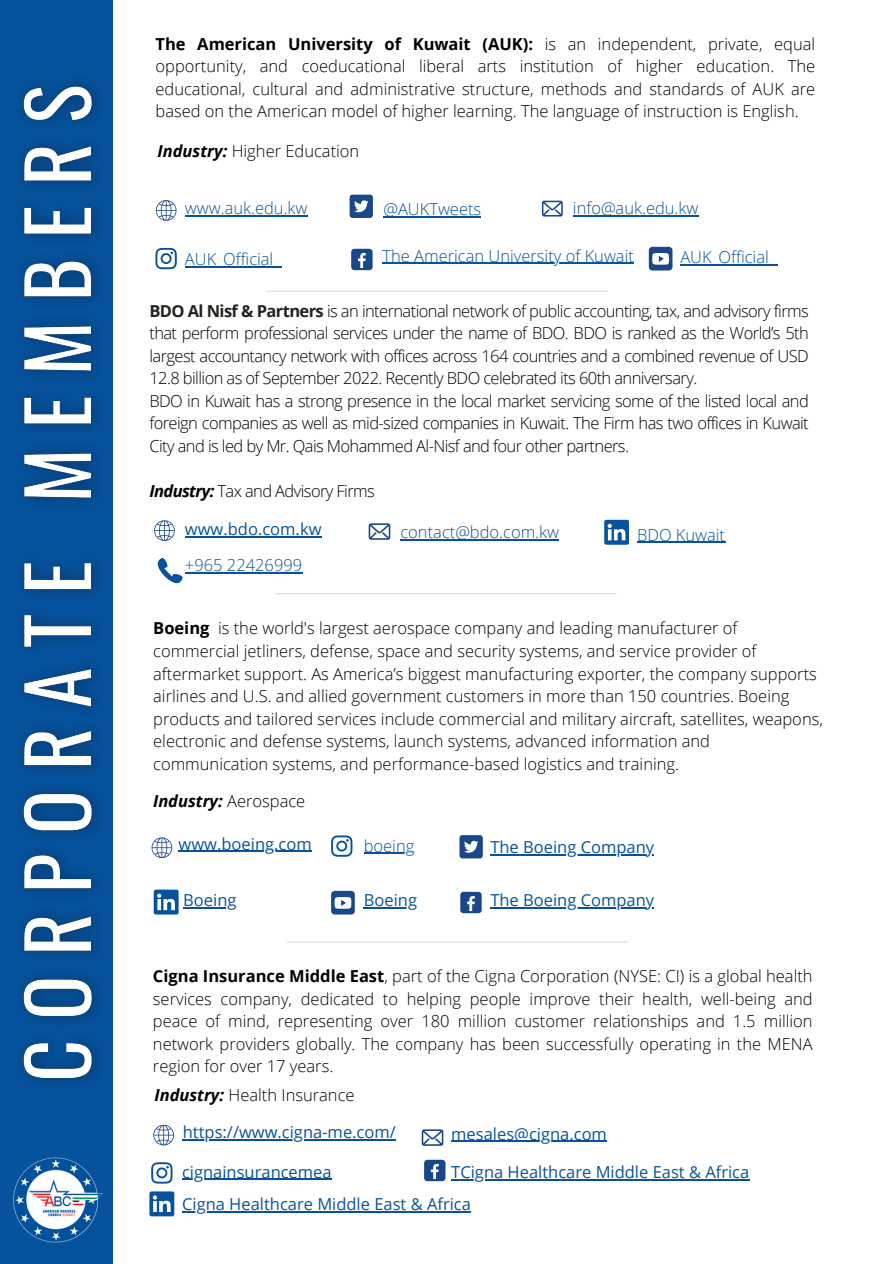
<style>
.page{position:relative;width:894px;height:1264px;background:#fff}
.page>*{position:absolute;margin:0;border:0;box-sizing:border-box;transform-origin:0 0}
.t1{font:300 16.5px/22.5px "Open Sans";color:#000;text-align:justify}
.t2{font:16.5px "Open Sans";color:#07529c}
.t3{font:300 16.5px "Open Sans";color:#07529c}
.t4{font:300 16.5px "Open Sans";letter-spacing:-.035em;color:#000}
.t5{font:italic 700 16.5px "Open Sans";color:#000}
.s1{font-weight:700}
.s2{font-weight:700;font-style:italic}
.s3{font-weight:700;color:#25221e}
.s4{font-weight:300;font-style:normal}
</style>
<div class="page">
<hr style="left:183px;top:1139px;width:213px;height:1px;background:#07529c">
<hr style="left:451px;top:1140px;width:156px;height:1px;background:#07529c">
<hr style="left:182px;top:1178px;width:149px;height:1px;background:#07529c">
<hr style="left:179px;top:850px;width:133px;height:1px;background:#07529c">
<hr style="left:363px;top:852px;width:51px;height:2px;background:#07529c">
<hr style="left:490px;top:854px;width:164px;height:1px;background:#07529c">
<hr style="left:183px;top:907px;width:53px;height:1px;background:#07529c">
<hr style="left:363px;top:907px;width:54px;height:1px;background:#07529c">
<hr style="left:490px;top:907px;width:164px;height:1px;background:#07529c">
<div style="left:0;top:0;width:113px;height:1263px;background:#07529c"></div>
<img style="left:13px;top:1157px;width:90px;height:86px">
<img style="left:22px;top:82px;width:77px;height:1001px">
<hr style="left:287px;top:941px;width:340px;height:1px;background:#d9d9d9">
<svg style="left:151px;top:837px;width:21px;height:21px"></svg>
<svg style="left:153px;top:1124px;width:21px;height:21px"></svg>
<svg style="left:331px;top:835px;width:21px;height:21px"></svg>
<svg style="left:151px;top:1162px;width:21px;height:21px"></svg>
<svg style="left:154px;top:889px;width:24px;height:25px"></svg>
<div style="left:459px;top:835px;width:23px;height:23px;background:#1a4789;border-radius:3px"></div>
<svg style="left:464px;top:840px;width:14px;height:12px"></svg>
<div style="left:460px;top:891px;width:21px;height:22px;background:#1a4789;border-radius:3px"></div>
<svg style="left:467px;top:896px;width:8px;height:15px"></svg>
<svg style="left:421px;top:1129px;width:22px;height:16px"></svg>
<div style="left:331px;top:890px;width:23px;height:24px;background:#1a4789;border-radius:4px"></div>
<svg style="left:334px;top:897px;width:17px;height:11px"></svg>
<div style="left:424px;top:1159px;width:21px;height:22px;background:#1a4789;border-radius:3px"></div>
<svg style="left:431px;top:1163px;width:7px;height:15px"></svg>
<hr style="left:451px;top:1179px;width:298px;height:1px;background:#07529c">
<svg style="left:149px;top:1191px;width:25px;height:25px"></svg>
<hr style="left:182px;top:1211px;width:289px;height:1px;background:#07529c">
<hr style="left:185px;top:215px;width:122px;height:1px;background:#07529c">
<hr style="left:185px;top:266px;width:88px;height:1px;background:#07529c">
<hr style="left:382px;top:263px;width:251px;height:1px;background:#07529c">
<svg style="left:155px;top:200px;width:22px;height:21px"></svg>
<svg style="left:155px;top:248px;width:22px;height:21px"></svg>
<div style="left:349px;top:195px;width:24px;height:23px;background:#1a4789;border-radius:3px"></div>
<svg style="left:354px;top:200px;width:14px;height:12px"></svg>
<div style="left:351px;top:249px;width:21px;height:21px;background:#1a4789;border-radius:3px"></div>
<svg style="left:358px;top:253px;width:8px;height:15px"></svg>
<svg style="left:541px;top:201px;width:21px;height:15px"></svg>
<hr style="left:383px;top:216px;width:98px;height:1px;background:#07529c">
<hr style="left:572px;top:215px;width:126px;height:1px;background:#07529c">
<hr style="left:680px;top:264px;width:88px;height:1px;background:#07529c">
<div style="left:648px;top:247px;width:24px;height:23px;background:#1a4789;border-radius:4px"></div>
<svg style="left:652px;top:253px;width:16px;height:12px"></svg>
<hr style="left:267px;top:290px;width:340px;height:2px;background:#d9d9d9">
<hr style="left:275px;top:593px;width:341px;height:1px;background:#d9d9d9">
<svg style="left:154px;top:520px;width:21px;height:21px"></svg>
<hr style="left:185px;top:536px;width:43px;height:1px;background:#07529c">
<hr style="left:228px;top:536px;width:93px;height:1px;background:#07529c">
<svg style="left:368px;top:523px;width:22px;height:17px"></svg>
<hr style="left:400px;top:539px;width:159px;height:1px;background:#07529c">
<svg style="left:604px;top:520px;width:24px;height:24px"></svg>
<hr style="left:636px;top:542px;width:89px;height:1px;background:#07529c">
<svg style="left:157px;top:558px;width:25px;height:25px"></svg>
<hr style="left:185px;top:572px;width:117px;height:1px;background:#07529c">
<p class="t1" style="left:155px;top:32px;width:661px"><span class="s1">The American University of Kuwait (AUK):</span> is an independent, private, equal opportunity, and coeducational liberal arts institution of higher education. The educational, cultural and administrative structure, methods and standards of AUK are based on the American model of higher learning. The language of instruction is English.</p>
<p class="t1" style="left:157px;top:139px;width:203px"><span class="s2">Industry:</span> Higher Education</p>
<p class="t3" style="left:383px;top:197px;width:99px">@AUKTweets</p>
<p class="t3" style="left:572px;top:196px;width:127px">info@auk.edu.kw</p>
<p class="t3" style="left:680px;top:245px;width:90px">AUK_Official</p>
<p class="t1" style="left:149px;top:299px;width:660px"><span class="s3">BDO Al Nisf &amp; Partners</span> is an international network of public accounting, tax, and advisory firms that perform professional services under the name of BDO. BDO is ranked as the World’s 5th largest accountancy network with offices across 164 countries and a combined revenue of USD 12.8 billion as of September 2022. Recently BDO celebrated its 60th anniversary.</p>
<p class="t1" style="left:149px;top:389px;width:660px">BDO in Kuwait has a strong presence in the local market servicing some of the listed local and foreign companies as well as mid-sized companies in Kuwait. The Firm has two offices in Kuwait City and is led by Mr. Qais Mohammed Al-Nisf and four other partners.</p>
<p class="t4" style="left:149px;top:479px;width:227px"><span class="s2">Industry:</span> Tax and Advisory Firms</p>
<p class="t2" style="left:185px;top:517px;width:138px">www.bdo.com.kw</p>
<p class="t3" style="left:400px;top:520px;width:160px">contact@bdo.com.kw</p>
<p class="t3" style="left:636px;top:523px;width:90px">BDO Kuwait</p>
<p class="t3" style="left:185px;top:553px;width:119px">+965 22426999</p>
<p class="t3" style="left:185px;top:197px;width:124px">www.auk.edu.kw</p>
<p class="t3" style="left:185px;top:248px;width:90px">AUK_Official</p>
<p class="t3" style="left:382px;top:244px;width:253px">The American University of Kuwait</p>
<p class="t1" style="left:153px;top:617px;width:671px;text-align:left"><span class="s1">Boeing</span> is the world's largest aerospace company and leading manufacturer of commercial jetliners, defense, space and security systems, and service provider of aftermarket support. As America’s biggest manufacturing exporter, the company supports airlines and U.S. and allied government customers in more than 150 countries. Boeing products and tailored services include commercial and military aircraft, satellites, weapons, electronic and defense systems, launch systems, advanced information and communication systems, and performance-based logistics and training.</p>
<p class="t5" style="left:153px;top:789px;width:154px">Industry: <span class="s4">Aerospace</span></p>
<p class="t2" style="left:179px;top:832px;width:135px">www.boeing.com</p>
<p class="t3" style="left:363px;top:834px;width:52px">boeing</p>
<p class="t2" style="left:490px;top:835px;width:165px">The Boeing Company</p>
<p class="t2" style="left:183px;top:888px;width:55px">Boeing</p>
<p class="t2" style="left:363px;top:888px;width:55px">Boeing</p>
<p class="t2" style="left:490px;top:888px;width:165px">The Boeing Company</p>
<p class="t1" style="left:153px;top:964px;width:661px"><span class="s1">Cigna Insurance Middle East</span>, part of the Cigna Corporation (NYSE: CI) is a global health services company, dedicated to helping people improve their health, well-being and peace of mind, representing over 180 million customer relationships and 1.5 million network providers globally. The company has been successfully operating in the MENA region for over 17 years.</p>
<p class="t1" style="left:154px;top:1082px;width:202px"><span class="s2">Industry:</span> Health Insurance</p>
<p class="t2" style="left:183px;top:1120px;width:214px">https://www.cigna-me.com/</p>
<p class="t2" style="left:451px;top:1121px;width:157px">mesales@cigna.com</p>
<p class="t2" style="left:182px;top:1159px;width:151px">cignainsurancemea</p>
<p class="t2" style="left:451px;top:1160px;width:299px">TCigna Healthcare Middle East &amp; Africa</p>
<p class="t2" style="left:182px;top:1192px;width:290px">Cigna Healthcare Middle East &amp; Africa</p>
</div>
